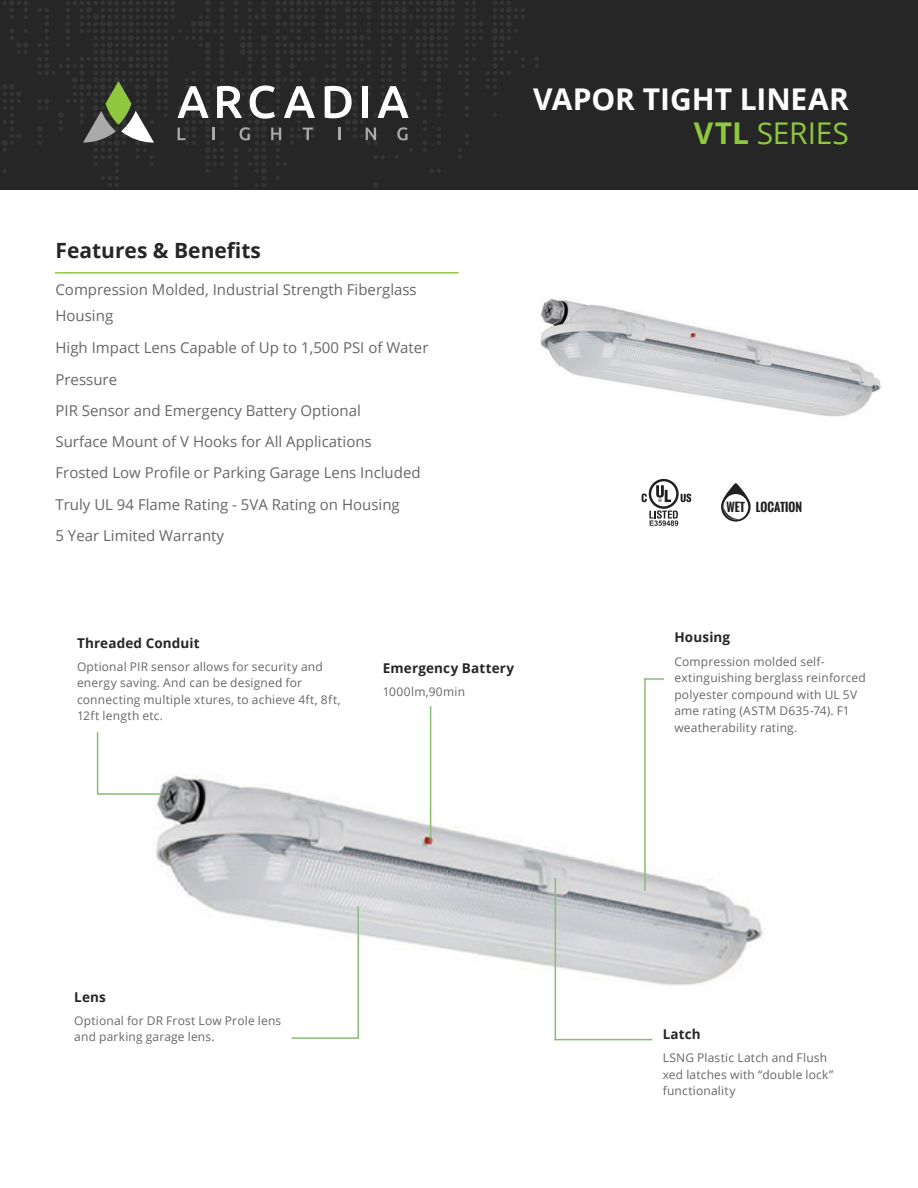
<style>
.page{position:relative;width:918px;height:1188px;background:#fff}
.page>*{position:absolute;margin:0;border:0;box-sizing:border-box;transform-origin:0 0}
.t1{font:700 30px "Open Sans";letter-spacing:-.005em;color:#fff}
.t2{font:30px "Open Sans";letter-spacing:-.01em;color:#8fc73e}
.t3{font:700 21px "Open Sans";color:#262626}
.t4{font:15px/31.3px "Open Sans";color:#666767}
.t5{font:700 13.5px "Open Sans";letter-spacing:.01em;color:#262626}
.t6{font:12px/16.5px "Open Sans";letter-spacing:.015em;color:#666767}
.t7{font:700 11.55px "Oswald";color:#221f20}
.s1{font-weight:700}
</style>
<div class="page">
<img style="left:540px;top:298px;width:342px;height:203px">
<svg style="left:641px;top:479px;width:50px;height:47px"></svg>
<svg style="left:721px;top:483px;width:30px;height:39px"></svg>
<img style="left:156px;top:764px;width:607px;height:247px">
<div style="left:0;top:0;width:918px;height:189px;background:#262626"></div>
<svg style="left:535px;top:57px;width:4px;height:11px"></svg>
<svg style="left:10px;top:29px;width:18px;height:25px"></svg>
<svg style="left:3px;top:169px;width:4px;height:4px"></svg>
<svg style="left:3px;top:1px;width:25px;height:18px"></svg>
<svg style="left:2px;top:85px;width:19px;height:67px"></svg>
<hr style="left:55px;top:272px;width:404px;height:2px;background:#92c841">
<svg style="left:37px;top:0;width:488px;height:187px"></svg>
<hr style="left:98px;top:793px;width:65px;height:2px;background:#88bd76">
<hr style="left:97px;top:732px;width:1px;height:63px;background:#88bd76">
<hr style="left:430px;top:706px;width:1px;height:133px;background:#88bd76">
<hr style="left:644px;top:678px;width:2px;height:213px;background:#88bd76">
<hr style="left:555px;top:878px;width:1px;height:162px;background:#88bd76">
<hr style="left:357px;top:906px;width:2px;height:133px;background:#88bd76">
<hr style="left:292px;top:1037px;width:67px;height:2px;background:#88bd76">
<hr style="left:555px;top:1039px;width:97px;height:1px;background:#88bd76">
<hr style="left:644px;top:678px;width:20px;height:2px;background:#88bd76">
<h1 class="t1" style="left:533px;top:78px;width:317px">VAPOR TIGHT LINEAR</h1>
<h1 class="t2" style="left:694px;top:113px;width:157px"><span class="s1">VTL</span> SERIES</h1>
<h2 class="t3" style="left:56px;top:236px;width:207px">Features &amp; Benefits</h2>
<p class="t4" style="left:56px;top:277px;width:363px;line-height:25.5px">Compression Molded, Industrial Strength Fiberglass<br>Housing</p>
<p class="t4" style="left:56px;top:332px;width:374px">High Impact Lens Capable of Up to 1,500 PSI of Water Pressure<br>PIR Sensor and Emergency Battery Optional<br>Surface Mount of V Hooks for All Applications Frosted Low Profile or Parking Garage Lens Included Truly UL 94 Flame Rating - 5VA Rating on Housing<br>5 Year Limited Warranty</p>
<p class="t5" style="left:77px;top:633px;width:124px">Threaded Conduit</p>
<p class="t6" style="left:77px;top:658px;width:265px">Optional PIR sensor allows for security and energy saving. And can be designed for connecting multiple xtures, to achieve 4ft, 8ft, 12ft length etc.</p>
<p class="t5" style="left:383px;top:659px;width:133px">Emergency Battery</p>
<p class="t6" style="left:383px;top:684px;width:84px">1000lm,90min</p>
<p class="t7" style="left:727px;top:498px;width:77px">WET LOCATION</p>
<p class="t5" style="left:674px;top:628px;width:57px">Housing</p>
<p class="t6" style="left:674px;top:653px;width:193px">Compression molded self&shy;extinguishing berglass reinforced polyester compound with UL 5V ame rating (ASTM D635-74). F1 weatherability rating.</p>
<p class="t5" style="left:74px;top:987px;width:33px">Lens</p>
<p class="t6" style="left:74px;top:1012px;width:209px">Optional for DR Frost Low Prole lens and parking garage lens.</p>
<p class="t5" style="left:663px;top:1025px;width:40px">Latch</p>
<p class="t6" style="left:663px;top:1049px;width:172px">LSNG Plastic Latch and Flush xed latches with “double lock” functionality</p>
</div>
